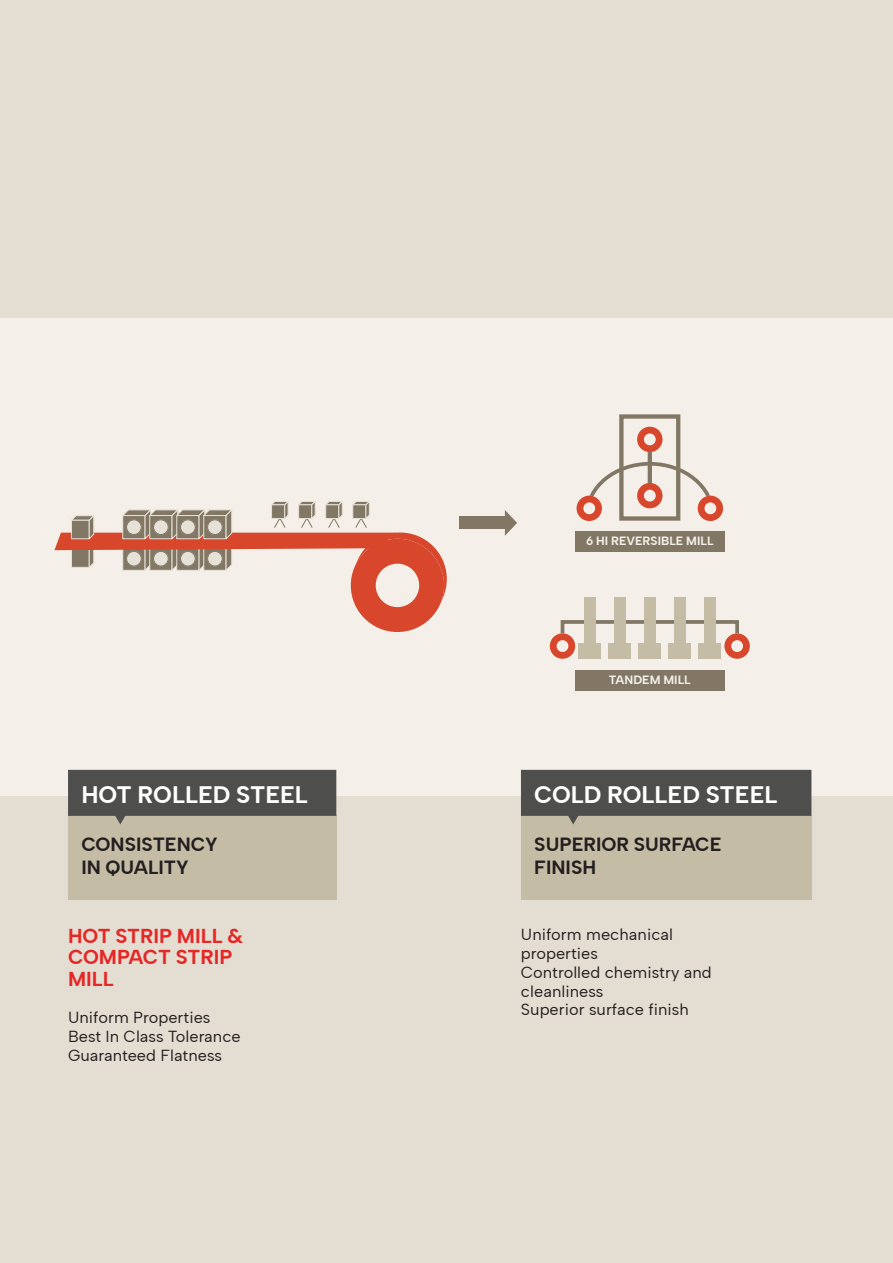
<style>
.page{position:relative;width:893px;height:1263px;background:#e3ddd2}
.page>*{position:absolute;margin:0;border:0;box-sizing:border-box;transform-origin:0 0}
.t1{font:700 23.85px "Albert Sans";color:#fff}
.t2{font:700 20.1px/21.1px "Albert Sans";color:#e52726}
.t3{font:700 19.05px/22.5px "Albert Sans";color:#231f20}
.t4{font:16.05px/18.8px "Albert Sans";color:#231f20}
.t5{font:700 12px "Albert Sans";color:#f4f0e9}
</style>
<div class="page">
<div style="left:0;top:318px;width:893px;height:478px;background:#f4f0e9"></div>
<div style="left:68px;top:816px;width:268px;height:84px;background:#c5bca5"></div>
<svg style="left:68px;top:770px;width:268px;height:54px;background:#5f5f59"></svg>
<div style="left:521px;top:816px;width:290px;height:84px;background:#c5bca5"></div>
<svg style="left:521px;top:770px;width:290px;height:54px;background:#5f5f5a"></svg>
<div style="left:459px;top:516px;width:48px;height:13px;background:#827765"></div>
<svg style="left:505px;top:510px;width:12px;height:26px"></svg>
<svg style="left:354px;top:532px;width:93px;height:94px"></svg>
<div style="left:351px;top:539px;width:93px;height:93px;background:#d8472b;border-radius:50%"></div>
<div style="left:376px;top:564px;width:43px;height:43px;background:#f4f0e9;border-radius:50%"></div>
<svg style="left:55px;top:501px;width:341px;height:71px"></svg>
<hr style="left:648px;top:439px;width:4px;height:57px;background:#827765">
<div style="left:619px;top:414px;width:61px;height:107px;border:4px solid #827765"></div>
<div style="left:637px;top:427px;width:25px;height:25px;background:#d8472b;border-radius:50%"></div>
<div style="left:644px;top:433px;width:12px;height:12px;background:#f4f0e9;border-radius:50%"></div>
<svg style="left:583px;top:460px;width:134px;height:59px"></svg>
<div style="left:577px;top:496px;width:25px;height:25px;background:#d8472b;border-radius:50%"></div>
<div style="left:583px;top:502px;width:12px;height:12px;background:#f4f0e9;border-radius:50%"></div>
<div style="left:698px;top:496px;width:25px;height:25px;background:#d8472b;border-radius:50%"></div>
<div style="left:704px;top:502px;width:12px;height:12px;background:#f4f0e9;border-radius:50%"></div>
<div style="left:575px;top:531px;width:149px;height:21px;background:#827765"></div>
<div style="left:575px;top:669px;width:149px;height:21px;background:#827765"></div>
<div style="left:550px;top:633px;width:25px;height:26px;background:#d8472b;border-radius:50%"></div>
<div style="left:557px;top:640px;width:11px;height:12px;background:#f4f0e9;border-radius:50%"></div>
<div style="left:724px;top:633px;width:26px;height:26px;background:#d8472b;border-radius:50%"></div>
<div style="left:731px;top:640px;width:12px;height:12px;background:#f4f0e9;border-radius:50%"></div>
<div style="left:561px;top:620px;width:178px;height:15px;border:4px solid #827765"></div>
<div style="left:584px;top:597px;width:12px;height:49px;background:#c5bca5"></div>
<div style="left:578px;top:643px;width:23px;height:16px;background:#c5bca5"></div>
<div style="left:614px;top:597px;width:12px;height:49px;background:#c5bca5"></div>
<div style="left:608px;top:643px;width:23px;height:16px;background:#c5bca5"></div>
<div style="left:644px;top:597px;width:12px;height:49px;background:#c5bca5"></div>
<div style="left:638px;top:643px;width:23px;height:16px;background:#c5bca5"></div>
<div style="left:674px;top:597px;width:12px;height:49px;background:#c5bca5"></div>
<div style="left:668px;top:643px;width:23px;height:16px;background:#c5bca5"></div>
<div style="left:704px;top:597px;width:12px;height:49px;background:#c5bca5"></div>
<div style="left:698px;top:643px;width:23px;height:16px;background:#c5bca5"></div>
<h1 class="t1" style="left:81px;top:779px;width:228px">HOT ROLLED STEEL</h1>
<p class="t3" style="left:81px;top:833px;width:138px">CONSISTENCY<br>IN QUALITY</p>
<p class="t2" style="left:68px;top:926px;width:177px">HOT STRIP MILL &amp;<br>COMPACT STRIP<br>MILL</p>
<p class="t4" style="left:68px;top:1008px;width:174px">Uniform Properties<br>Best In Class Tolerance<br>Guaranteed Flatness</p>
<p class="t5" style="left:586px;top:533px;width:129px">6 HI REVERSIBLE MILL</p>
<p class="t5" style="left:609px;top:672px;width:83px">TANDEM MILL</p>
<h1 class="t1" style="left:534px;top:779px;width:245px">COLD ROLLED STEEL</h1>
<p class="t3" style="left:534px;top:833px;width:189px">SUPERIOR SURFACE<br>FINISH</p>
<p class="t4" style="left:521px;top:925px;width:192px">Uniform mechanical properties<br>Controlled chemistry and cleanliness<br>Superior surface finish</p>
</div>
